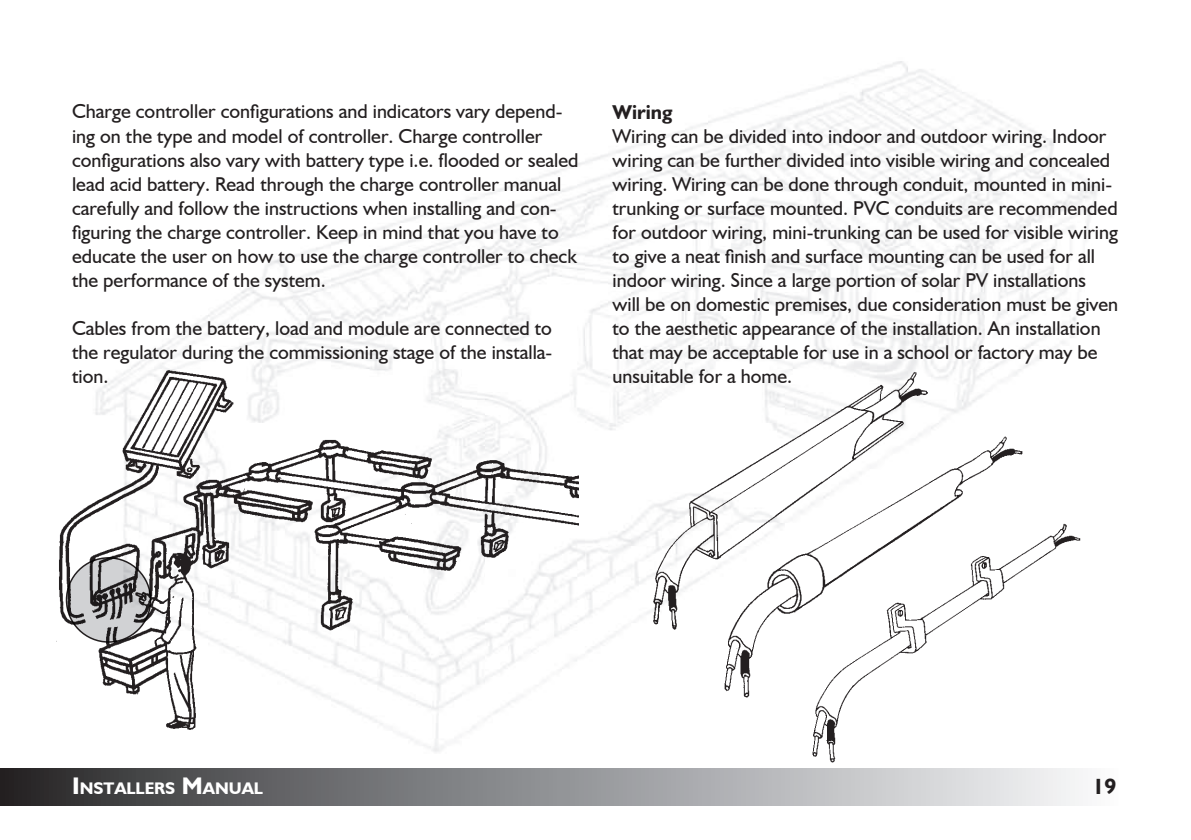
<style>
.page{position:relative;width:1191px;height:840px;background:#fff}
.page>*{position:absolute;margin:0;border:0;box-sizing:border-box;transform-origin:0 0}
.t1{font:700 22px "Humanist 521 BT";color:#231f20}
.t2{font:20px/24px "Humanist 521 BT";color:#231f20}
.t3{font:700 20px "Humanist 521 BT";color:#231f20}
.t4{font:700 16.8px "Humanist 521 BT";color:#fff}
.s1{font-size:24px}
</style>
<div class="page">
<div style="left:0;top:768px;width:1118px;height:37px;background:linear-gradient(to right,#2a2a2d,#fafcfe)"></div>
<img style="left:137px;top:61px;width:962px;height:691px">
<img style="left:56px;top:363px;width:522px;height:375px">
<svg style="left:67px;top:557px;width:84px;height:84px;background:#9c9c9d"></svg>
<div style="left:66px;top:556px;width:85px;height:86px;border:2px solid #231f20;border-radius:50%"></div>
<svg style="left:928px;top:386px;width:23px;height:43px"></svg>
<img style="left:801px;top:517px;width:284px;height:263px">
<img style="left:715px;top:429px;width:316px;height:278px">
<img style="left:647px;top:370px;width:281px;height:262px">
<p class="t2" style="left:72px;top:99px;width:508px">Charge controller configurations and indicators vary depend&shy;ing on the type and model of controller. Charge controller configurations also vary with battery type i.e. flooded or sealed lead acid battery. Read through the charge controller manual carefully and follow the instructions when installing and con&shy;figuring the charge controller. Keep in mind that you have to educate the user on how to use the charge controller to check the performance of the system.</p>
<p class="t2" style="left:72px;top:315px;width:482px;text-align:justify">Cables from the battery, load and module are connected to the regulator during the commissioning stage of the installa&shy;tion.</p>
<p class="t3" style="left:612px;top:99px;width:61px">Wiring</p>
<p class="t2" style="left:612px;top:123px;width:507px">Wiring can be divided into indoor and outdoor wiring. Indoor wiring can be further divided into visible wiring and concealed wiring. Wiring can be done through conduit, mounted in mini&shy;trunking or surface mounted. PVC conduits are recommended for outdoor wiring, mini-trunking can be used for visible wiring to give a neat finish and surface mounting can be used for all indoor wiring. Since a large portion of solar PV installations will be on domestic premises, due consideration must be given to the aesthetic appearance of the installation. An installation that may be acceptable for use in a school or factory may be unsuitable for a home.</p>
<p class="t4" style="left:72px;top:777px;width:192px"><span class="s1">I</span>NSTALLERS <span class="s1">M</span>ANUAL</p>
<p class="t1" style="left:1092px;top:772px;width:25px">19</p>
</div>
